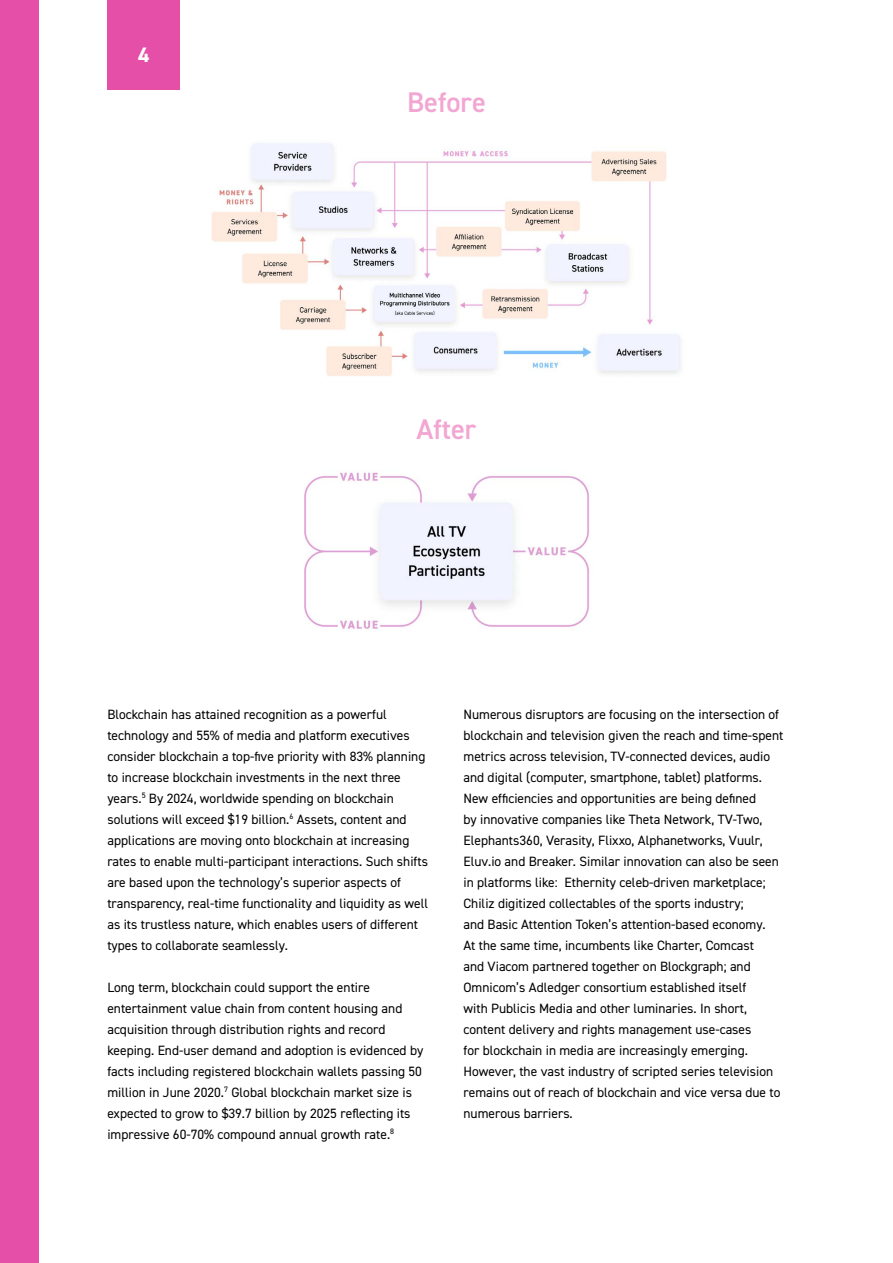
<style>
.page{position:relative;width:893px;height:1263px;background:#fff}
.page>*{position:absolute;margin:0;border:0;box-sizing:border-box;transform-origin:0 0}
.t1{font:600 28.5px "DIN2014";color:#f2a7d3}
.t2{font:700 21px "DIN2014";color:#fff}
.t3{font:13.5px/21px "DIN2014";color:#000}
</style>
<div class="page">
<div style="left:107px;top:0;width:73px;height:90px;background:#e54fa8"></div>
<div style="left:0;top:0;width:38px;height:1263px;background:#e54fa8"></div>
<img style="left:211px;top:143px;width:470px;height:233px">
<img style="left:304px;top:470px;width:286px;height:160px">
<h2 class="t2" style="left:138px;top:41px;width:13px">4</h2>
<h1 class="t1" style="left:407px;top:83px;width:80px">Before</h1>
<h1 class="t1" style="left:417px;top:411px;width:61px">After</h1>
<p class="t3" style="left:107px;top:703px;width:322px">Blockchain has attained recognition as a powerful technology and 55% of media and platform executives consider blockchain a top-five priority with 83% planning to increase blockchain investments in the next three years.<sup>5</sup> By 2024, worldwide spending on blockchain solutions will exceed $19 billion.<sup>6</sup> Assets, content and applications are moving onto blockchain at increasing rates to enable multi-participant interactions. Such shifts are based upon the technology’s superior aspects of transparency, real-time functionality and liquidity as well as its trustless nature, which enables users of different types to collaborate seamlessly.</p>
<p class="t3" style="left:107px;top:976px;width:317px">Long term, blockchain could support the entire entertainment value chain from content housing and acquisition through distribution rights and record keeping. End-user demand and adoption is evidenced by facts including registered blockchain wallets passing 50 million in June 2020.<sup>7</sup> Global blockchain market size is expected to grow to $39.7 billion by 2025 reflecting its impressive 60-70% compound annual growth rate.<sup>8</sup></p>
<p class="t3" style="left:463px;top:703px;width:321px">Numerous disruptors are focusing on the intersection of blockchain and television given the reach and time-spent metrics across television, TV-connected devices, audio and digital (computer, smartphone, tablet) platforms.<br>New efficiencies and opportunities are being defined<br>by innovative companies like Theta Network, TV-Two, Elephants360, Verasity, Flixxo, Alphanetworks, Vuulr, Eluv.io and Breaker. Similar innovation can also be seen in platforms like: Ethernity celeb-driven marketplace; Chiliz digitized collectables of the sports industry;<br>and Basic Attention Token’s attention-based economy.<br>At the same time, incumbents like Charter, Comcast<br>and Viacom partnered together on Blockgraph; and Omnicom’s Adledger consortium established itself<br>with Publicis Media and other luminaries. In short, content delivery and rights management use-cases<br>for blockchain in media are increasingly emerging.<br>However, the vast industry of scripted series television remains out of reach of blockchain and vice versa due to numerous barriers.</p>
</div>
